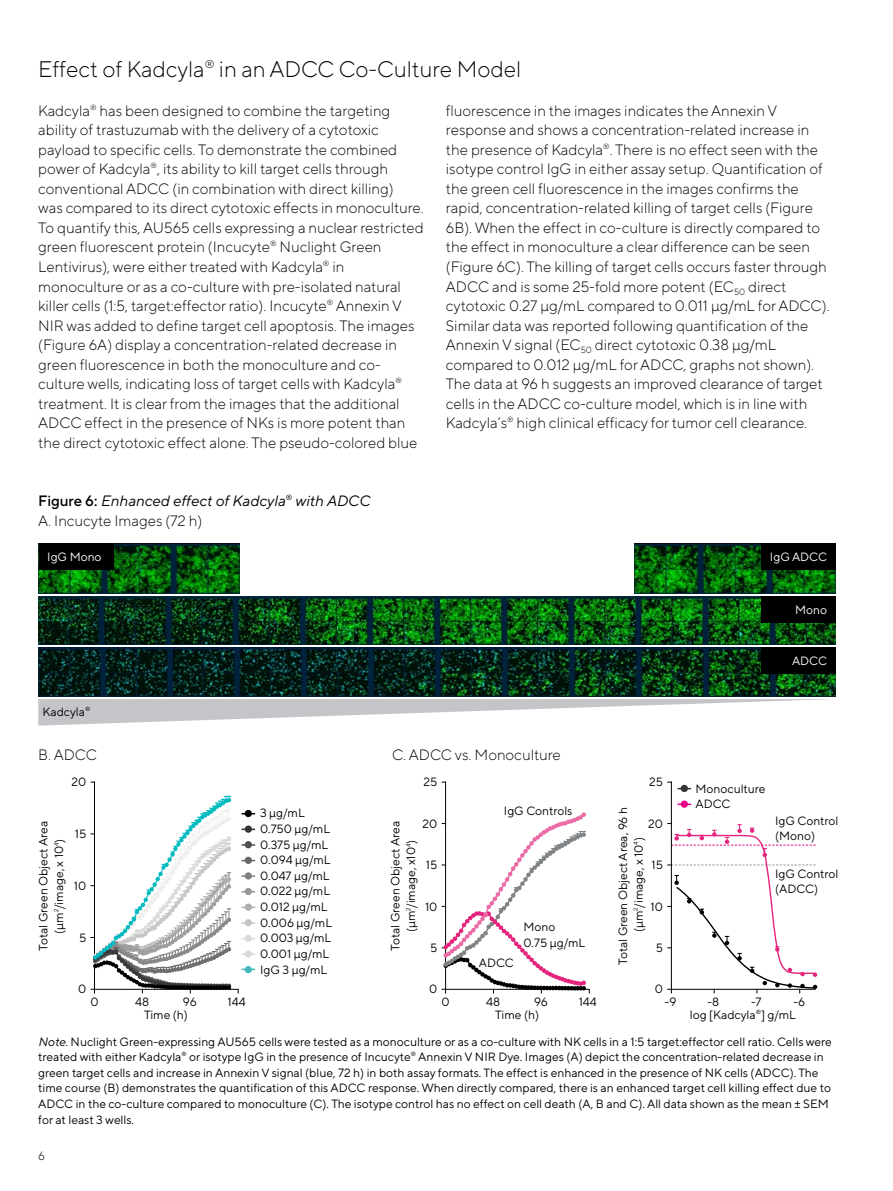
<style>
.page{position:relative;width:893px;height:1191px;background:#fff}
.page>*{position:absolute;margin:0;border:0;box-sizing:border-box;transform-origin:0 0}
.t1{font:300 22.5px "TT Norms Pro";color:#000}
.t2{font:300 15px/19.5px "TT Norms Pro";color:#000}
.t3{font:italic 15px/19.5px "TT Norms Pro";color:#000}
.t4{font:12px/15.6px "TT Norms Pro";color:#000}
.t5{font:12px "TT Norms Pro";color:#fff}
.t6{font:300 12px "TT Norms Pro";color:#000}
.s1{font-weight:500;font-style:normal}
.s2{font-weight:300;font-style:normal}
.s3{font-style:italic}
</style>
<div class="page">
<svg style="left:38px;top:699px;width:791px;height:26px"></svg>
<hr style="left:94px;top:989px;width:145px;height:1px;background:#000">
<hr style="left:94px;top:781px;width:1px;height:209px;background:#000">
<hr style="left:445px;top:781px;width:1px;height:209px;background:#000">
<div style="left:681px;top:785px;width:7px;height:7px;background:#373437;border-radius:50%"></div>
<div style="left:681px;top:800px;width:7px;height:7px;background:#e50084;border-radius:50%"></div>
<svg style="left:677px;top:803px;width:14px;height:2px"></svg>
<hr style="left:671px;top:781px;width:1px;height:209px;background:#000">
<div style="left:245px;top:966px;width:7px;height:7px;background:#45babc;border-radius:50%"></div>
<svg style="left:242px;top:968px;width:13px;height:2px"></svg>
<div style="left:245px;top:841px;width:7px;height:7px;background:#504f53;border-radius:50%"></div>
<div style="left:245px;top:825px;width:7px;height:7px;background:#373437;border-radius:50%"></div>
<svg style="left:242px;top:828px;width:13px;height:2px"></svg>
<div style="left:245px;top:810px;width:7px;height:7px;background:#000;border-radius:50%"></div>
<div style="left:245px;top:903px;width:7px;height:7px;background:#aeafb2;border-radius:50%"></div>
<svg style="left:242px;top:906px;width:13px;height:2px"></svg>
<div style="left:245px;top:856px;width:7px;height:8px;background:#68676c;border-radius:50%"></div>
<svg style="left:242px;top:859px;width:13px;height:2px"></svg>
<div style="left:245px;top:919px;width:7px;height:7px;background:#c3c5c8;border-radius:50%"></div>
<div style="left:245px;top:872px;width:7px;height:7px;background:#818084;border-radius:50%"></div>
<svg style="left:242px;top:875px;width:13px;height:2px"></svg>
<div style="left:245px;top:934px;width:7px;height:8px;background:#d8dbdc;border-radius:50%"></div>
<div style="left:245px;top:950px;width:7px;height:7px;background:#d8dbdc;border-radius:50%"></div>
<svg style="left:242px;top:953px;width:13px;height:2px"></svg>
<div style="left:245px;top:888px;width:7px;height:7px;background:#98989c;border-radius:50%"></div>
<svg style="left:91px;top:796px;width:140px;height:197px"></svg>
<svg style="left:442px;top:812px;width:148px;height:181px"></svg>
<svg style="left:667px;top:823px;width:150px;height:170px"></svg>
<img style="left:39px;top:543px;width:200px;height:50px">
<div style="left:39px;top:543px;width:75px;height:27px;background:#000"></div>
<img style="left:635px;top:543px;width:201px;height:50px">
<div style="left:761px;top:543px;width:75px;height:27px;background:#000"></div>
<img style="left:39px;top:596px;width:797px;height:49px">
<div style="left:761px;top:596px;width:75px;height:26px;background:#000"></div>
<img style="left:39px;top:647px;width:797px;height:49px">
<div style="left:761px;top:647px;width:75px;height:27px;background:#000"></div>
<h1 class="t1" style="left:38px;top:53px;width:484px">Effect of Kadcyla<sup>®</sup> in an ADCC Co-Culture Model</h1>
<p class="t2" style="left:38px;top:100px;width:387px">Kadcyla<sup>®</sup> has been designed to combine the targeting ability of trastuzumab with the delivery of a cytotoxic payload to specific cells. To demonstrate the combined power of Kadcyla<sup>®</sup>, its ability to kill target cells through conventional ADCC (in combination with direct killing)<br>was compared to its direct cytotoxic effects in monoculture.<br>To quantify this, AU565 cells expressing a nuclear restricted green fluorescent protein (Incucyte<sup>®</sup> Nuclight Green Lentivirus), were either treated with Kadcyla<sup>®</sup> in monoculture or as a co-culture with pre-isolated natural killer cells (1:5, target:effector ratio). Incucyte<sup>®</sup> Annexin V NIR was added to define target cell apoptosis. The images (Figure 6A) display a concentration-related decrease in green fluorescence in both the monoculture and co&shy;culture wells, indicating loss of target cells with Kadcyla<sup>® </sup>treatment. It is clear from the images that the additional ADCC effect in the presence of NKs is more potent than the direct cytotoxic effect alone. The pseudo-colored blue</p>
<p class="t2" style="left:446px;top:100px;width:385px">fluorescence in the images indicates the Annexin V response and shows a concentration-related increase in the presence of Kadcyla<sup>®</sup>. There is no effect seen with the isotype control IgG in either assay setup. Quantification of the green cell fluorescence in the images confirms the rapid, concentration-related killing of target cells (Figure 6B). When the effect in co-culture is directly compared to the effect in monoculture a clear difference can be seen (Figure 6C). The killing of target cells occurs faster through ADCC and is some 25-fold more potent (EC<sub>50</sub> direct cytotoxic 0.27 µg/mL compared to 0.011 µg/mL for ADCC).<br>Similar data was reported following quantification of the Annexin V signal (EC<sub>50</sub> direct cytotoxic 0.38 µg/mL compared to 0.012 µg/mL for ADCC, graphs not shown).<br>The data at 96 h suggests an improved clearance of target cells in the ADCC co-culture model, which is in line with Kadcyla’s<sup>®</sup> high clinical efficacy for tumor cell clearance.</p>
<p class="t3" style="left:38px;top:490px;width:333px"><span class="s1">Figure 6:</span> Enhanced effect of Kadcyla<sup>®</sup> with ADCC<br><span class="s2">A. Incucyte Images (72 h)</span></p>
<p class="t5" style="left:47px;top:548px;width:56px">IgG Mono</p>
<p class="t5" style="left:770px;top:548px;width:59px">IgG ADCC</p>
<p class="t5" style="left:795px;top:600px;width:33px">Mono</p>
<p class="t4" style="left:43px;top:703px;width:49px">Kadcyla<sup>®</sup></p>
<p class="t2" style="left:38px;top:744px;width:60px">B. ADCC</p>
<p class="t2" style="left:392px;top:744px;width:170px">C. ADCC vs. Monoculture</p>
<p class="t4" style="left:424px;top:773px;width:15px">25</p>
<p class="t4" style="left:423px;top:815px;width:16px">20</p>
<p class="t4" style="left:426px;top:856px;width:13px">15</p>
<p class="t4" style="left:425px;top:897px;width:14px">10</p>
<p class="t4" style="left:430px;top:939px;width:9px">5</p>
<p class="t4" style="left:429px;top:980px;width:10px">0</p>
<p class="t4" style="left:72px;top:773px;width:16px">20</p>
<p class="t4" style="left:260px;top:804px;width:74px">3 µg/mL<br>0.750 µg/mL<br>0.375 µg/mL<br>0.094 µg/mL<br>0.047 µg/mL<br>0.022 µg/mL<br>0.012 µg/mL<br>0.006 µg/mL<br>0.003 µg/mL<br>0.001 µg/mL<br>IgG 3 µg/mL</p>
<p class="t4" style="left:35px;top:951px;width:131px;text-align:center;rotate:-90deg">Total Green Object Area (µm<sup>2</sup>/image, x 10<sup>4</sup>)</p>
<p class="t4" style="left:387px;top:951px;width:131px;text-align:center;rotate:-90deg">Total Green Object Area (µm<sup>2</sup>/image, x10<sup>4</sup>)</p>
<p class="t4" style="left:75px;top:825px;width:13px">15</p>
<p class="t4" style="left:74px;top:877px;width:14px">10</p>
<p class="t4" style="left:79px;top:928px;width:9px">5</p>
<p class="t4" style="left:78px;top:980px;width:10px">0</p>
<p class="t4" style="left:504px;top:802px;width:70px">IgG Controls</p>
<p class="t4" style="left:479px;top:954px;width:37px">ADCC</p>
<p class="t4" style="left:523px;top:918px;width:63px">Mono<br>0.75 µg/mL</p>
<p class="t4" style="left:649px;top:773px;width:15px">25</p>
<p class="t4" style="left:648px;top:815px;width:16px">20</p>
<p class="t4" style="left:651px;top:856px;width:13px">15</p>
<p class="t4" style="left:651px;top:897px;width:14px">10</p>
<p class="t4" style="left:656px;top:939px;width:9px">5</p>
<p class="t4" style="left:655px;top:980px;width:10px">0</p>
<p class="t4" style="left:614px;top:965px;width:160px;text-align:center;rotate:-90deg">Total Green Object Area, 96 h (µm<sup>2</sup>/image, x 10<sup>4</sup>)</p>
<p class="t5" style="left:792px;top:652px;width:37px">ADCC</p>
<p class="t4" style="left:696px;top:779px;width:71px">Monoculture<br>ADCC</p>
<p class="t4" style="left:775px;top:811px;width:65px">IgG Control (Mono)</p>
<p class="t4" style="left:775px;top:865px;width:65px">IgG Control (ADCC)</p>
<p class="t4" style="left:90px;top:992px;width:10px">0</p>
<p class="t4" style="left:135px;top:992px;width:16px">48</p>
<p class="t4" style="left:183px;top:992px;width:15px">96</p>
<p class="t4" style="left:228px;top:992px;width:20px">144</p>
<p class="t4" style="left:441px;top:992px;width:10px">0</p>
<p class="t4" style="left:486px;top:992px;width:16px">48</p>
<p class="t4" style="left:534px;top:992px;width:15px">96</p>
<p class="t4" style="left:579px;top:992px;width:20px">144</p>
<p class="t4" style="left:665px;top:992px;width:13px">-9</p>
<p class="t4" style="left:707px;top:992px;width:13px">-8</p>
<p class="t4" style="left:751px;top:992px;width:12px">-7</p>
<p class="t4" style="left:793px;top:992px;width:13px">-6</p>
<p class="t4" style="left:144px;top:1005px;width:45px">Time (h)</p>
<p class="t4" style="left:495px;top:1005px;width:45px">Time (h)</p>
<p class="t4" style="left:690px;top:1005px;width:108px">log [Kadcyla<sup>®</sup>] g/mL</p>
<p class="t4" style="left:38px;top:1032px;width:795px"><span class="s3">Note.</span> Nuclight Green-expressing AU565 cells were tested as a monoculture or as a co-culture with NK cells in a 1:5 target:effector cell ratio. Cells were treated with either Kadcyla<sup>®</sup> or isotype IgG in the presence of Incucyte<sup>®</sup> Annexin V NIR Dye. Images (A) depict the concentration-related decrease in green target cells and increase in Annexin V signal (blue, 72 h) in both assay formats. The effect is enhanced in the presence of NK cells (ADCC). The time course (B) demonstrates the quantification of this ADCC response. When directly compared, there is an enhanced target cell killing effect due to ADCC in the co-culture compared to monoculture (C). The isotype control has no effect on cell death (A, B and C). All data shown as the mean ± SEM for at least 3 wells.</p>
<p class="t6" style="left:38px;top:1147px;width:8px">6</p>
</div>
